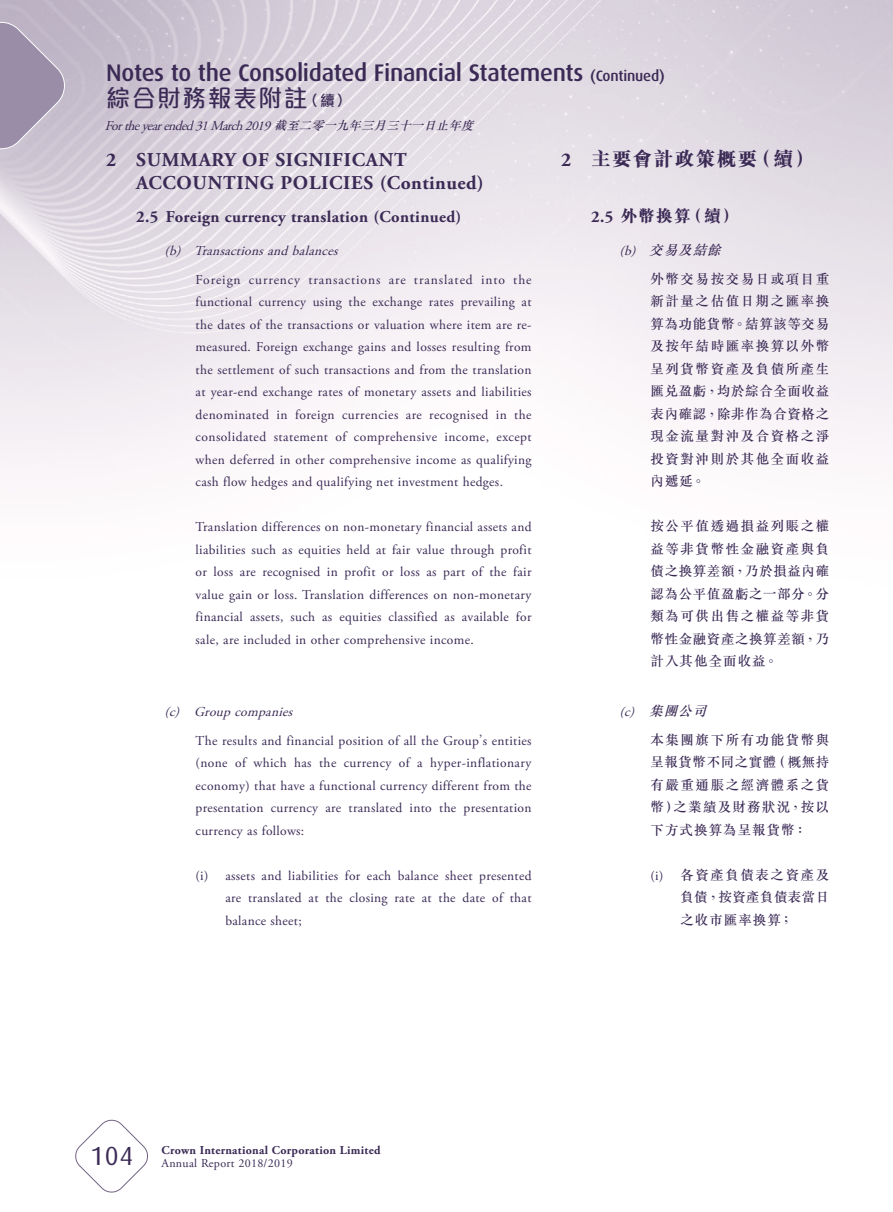
<style>
.page{position:relative;width:893px;height:1212px;background:#fff}
.page>*{position:absolute;margin:0;border:0;box-sizing:border-box;transform-origin:0 0}
.t1{font:500 24px "Dax";letter-spacing:-.015em;color:#3a2a55}
.t2{font:500 24px "M Elle HK";letter-spacing:.055em;color:#3a2a55}
.Heading_1{font:700 19.5px/22.5px "Adobe Garamond Pro";letter-spacing:.04em;color:#3a2a55}
.C_Heading_1{font:800 19.5px "M Sung HK";letter-spacing:.075em;color:#3a2a55}
.Heading_2{font:700 16.5px "Adobe Garamond Pro";letter-spacing:.025em;color:#3a2a55}
.C_Heading_2{font:800 16.5px "M Sung HK";color:#3a2a55}
.Body_Text{font:13.5px/22.5px "Adobe Garamond Pro";letter-spacing:.025em;color:#3a2a55;text-align:justify}
.C_Body_Text{font:500 13.5px/22.5px "M Sung HK";letter-spacing:.075em;color:#3a2a55;text-align:justify}
.Heading_3{font:italic 13.5px "Adobe Garamond Pro";color:#3a2a55}
.C_Heading_3{font:italic 500 13.5px "M Sung HK";color:#3a2a55}
.t3{font:700 12px/13.5px "Adobe Garamond Pro";letter-spacing:.025em;color:#3a2a55}
.s1{font-size:15px}
.s2{font-family:"M Sung HK";font-weight:500;font-size:12px}
.s3{font-family:"Adobe Garamond Pro";font-weight:700}
.s4{font-family:"Adobe Garamond Pro";font-weight:400}
.s5{font-weight:400}
</style>
<div class="page">
<img style="left:0;top:0;width:893px;height:472px">
<svg style="left:0;top:19px;width:68px;height:133px;background:#aca1b6"></svg>
<svg style="left:75px;top:1119px;width:73px;height:74px"></svg>
<h1 class="t1" style="left:106px;top:59px;width:560px">Notes to the Consolidated Financial Statements <span class="s1">(Continued)</span></h1>
<h1 class="t2" style="left:106px;top:86px;width:246px">綜合財務報表附註<span class="s1">（續）</span></h1>
<p class="Heading_3" style="left:105px;top:117px;width:374px">Fortheyearended31March2019 <span class="s2">截至二零一九年三月三十一日止年度</span></p>
<p class="C_Heading_1" style="left:561px;top:149px;width:254px"><span class="s3">2</span> 主要會計政策概要（續）</p>
<p class="C_Heading_2" style="left:591px;top:207px;width:149px"><span class="s3">2.5</span> 外幣換算（續）</p>
<p class="C_Heading_3" style="left:619px;top:241px;width:107px"><span class="s4">(b)</span> 交易及結餘</p>
<p class="C_Body_Text" style="left:651px;top:267px;width:180px">外幣交易按交易日或項目重新計量之估值日期之匯率換算為功能貨幣。結算該等交易及按年結時匯率換算以外幣呈列貨幣資產及負債所產生匯兌盈虧，均於綜合全面收益表內確認，除非作為合資格之現金流量對沖及合資格之淨投資對沖則於其他全面收益內遞延。</p>
<p class="C_Body_Text" style="left:651px;top:514px;width:180px">按公平值透過損益列賬之權益等非貨幣性金融資產與負債之換算差額，乃於損益內確認為公平值盈虧之一部分。分類為可供出售之權益等非貨幣性金融資產之換算差額，乃計入其他全面收益。</p>
<p class="C_Heading_3" style="left:619px;top:701px;width:93px"><span class="s4">(c)</span> 集團公司</p>
<p class="C_Body_Text" style="left:651px;top:728px;width:180px">本集團旗下所有功能貨幣與呈報貨幣不同之實體（概無持有嚴重通脹之經濟體系之貨幣）之業績及財務狀況，按以下方式換算為呈報貨幣：</p>
<p class="C_Body_Text" style="left:680px;top:863px;width:150px;text-indent:-30px"><span class="s4">(i)</span> 各資產負債表之資產及負債，按資產負債表當日之收市匯率換算；</p>
<p class="Heading_1" style="left:136px;top:149px;width:349px;text-indent:-30px">2 SUMMARY OF SIGNIFICANT<br>ACCOUNTING POLICIES (Continued)</p>
<p class="Heading_2" style="left:136px;top:207px;width:327px">2.5 Foreign currency translation (Continued)</p>
<p class="Heading_3" style="left:164px;top:243px;width:179px">(b) Transactionsandbalances</p>
<p class="Body_Text" style="left:196px;top:269px;width:338px">Foreign currency transactions are translated into the functional currency using the exchange rates prevailing at the dates of the transactions or valuation where item are re&shy;measured. Foreign exchange gains and losses resulting from the settlement of such transactions and from the translation at year-end exchange rates of monetary assets and liabilities denominated in foreign currencies are recognised in the consolidated statement of comprehensive income, except when deferred in other comprehensive income as qualifying cash flow hedges and qualifying net investment hedges.</p>
<p class="Body_Text" style="left:196px;top:516px;width:338px">Translation differences on non-monetary financial assets and liabilities such as equities held at fair value through profit or loss are recognised in profit or loss as part of the fair value gain or loss. Translation differences on non-monetary financial assets, such as equities classified as available for sale, are included in other comprehensive income.</p>
<p class="Heading_3" style="left:164px;top:703px;width:134px">(c) Groupcompanies</p>
<p class="Body_Text" style="left:196px;top:729px;width:337px">The results and financial position of all the Group’s entities (none of which has the currency of a hyper-inflationary economy) that have a functional currency different from the presentation currency are translated into the presentation currency as follows:</p>
<p class="Body_Text" style="left:225px;top:864px;width:308px;text-indent:-30px">(i) assets and liabilities for each balance sheet presented are translated at the closing rate at the date of that balance sheet;</p>
<p class="t3" style="left:90px;top:1143px;width:292px;text-indent:71px">Crown International Corporation Limited<br><sup>104</sup> <span class="s5">Annual Report 2018/2019</span></p>
</div>
